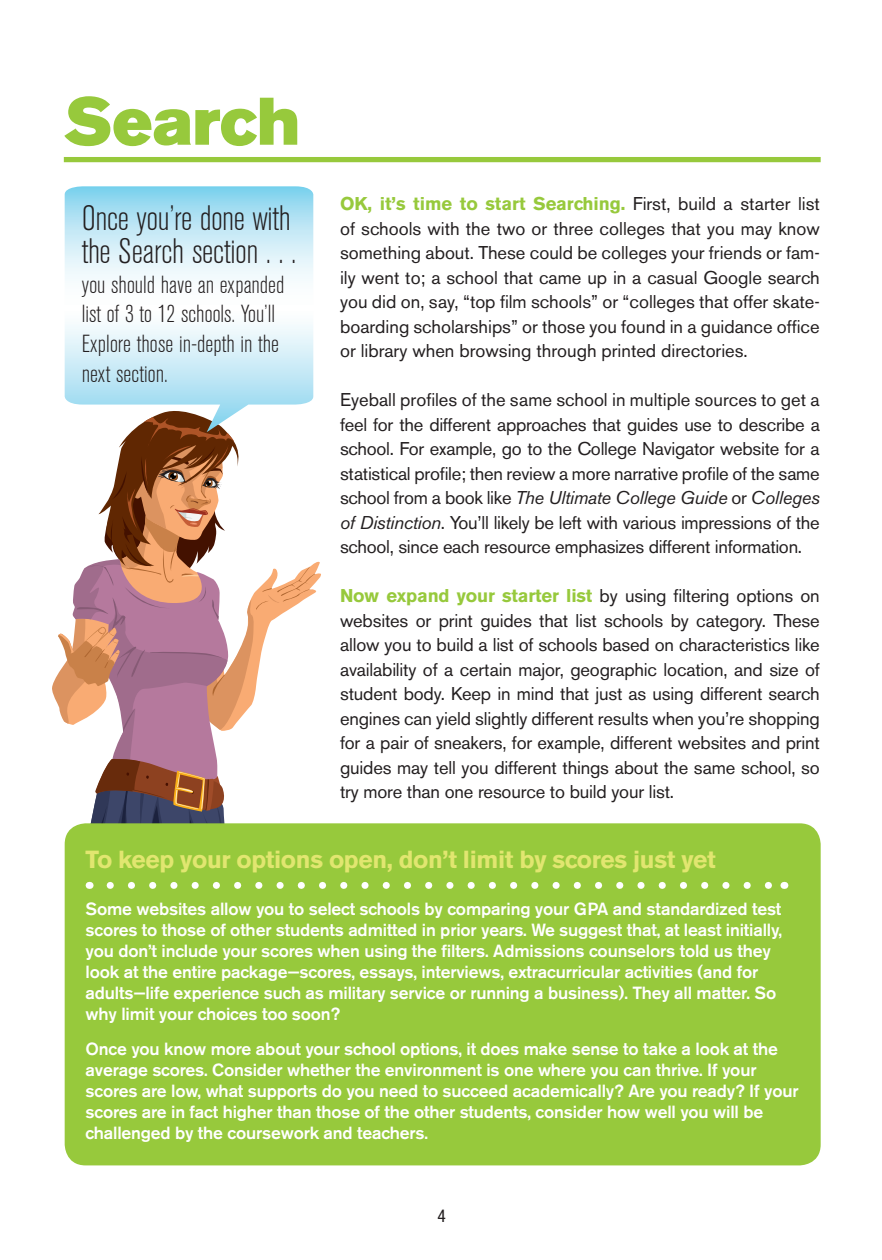
<style>
.page{position:relative;width:882px;height:1260px;background:#fff}
.page>*{position:absolute;margin:0;border:0;box-sizing:border-box;transform-origin:0 0}
.t1{font:66.5px "Akzidenz Grotesk BE Super";color:#97c93c}
.t2{font:300 condensed 35px/33.2px "Akzidenz Grotesk BE";letter-spacing:-.01em;color:#231f20}
.t3{font:300 condensed 24.5px/29.8px "Akzidenz Grotesk BE";color:#231f20}
.t4{font:700 24.5px "Akzidenz Grotesk BE";letter-spacing:-.015em;color:#e1e670}
.t5{font:18.38px/24.5px "Akzidenz Grotesk BE";letter-spacing:-.01em;color:#231f20;text-align:justify}
.t6{font:500 17.5px/21px "Akzidenz Grotesk BE";letter-spacing:-.01em;color:#fff}
.t7{font:condensed 17.5px "Helvetica Neue";color:#231f20}
.s1{font-weight:700;color:#97c93c}
.s2{font-style:italic}
</style>
<div class="page">
<div style="left:64px;top:157px;width:757px;height:5px;background:#97c93c"></div>
<svg style="left:65px;top:186px;width:248px;height:219px"></svg>
<div style="left:65px;top:823px;width:756px;height:342px;background:#97c93c;border-radius:21px"></div>
<svg style="left:52px;top:405px;width:721px;height:485px"></svg>
<h1 class="t1" style="left:64px;top:83px;width:238px">Search</h1>
<h2 class="t2" style="left:82px;top:202px;width:216px">Once you’re done with the Search section . . .</h2>
<h3 class="t3" style="left:82px;top:270px;width:204px">you should have an expanded list of 3 to 12 schools. You’ll<br>Explore those in-depth in the next section.</h3>
<p class="t5" style="left:340px;top:192px;width:481px"><span class="s1">OK, it’s time to start Searching.</span> First, build a starter list of schools with the two or three colleges that you may know something about. These could be colleges your friends or fam&shy;ily went to; a school that came up in a casual Google search you did on, say, “top film schools” or “colleges that offer skate&shy;boarding scholarships” or those you found in a guidance office or library when browsing through printed directories.</p>
<p class="t5" style="left:340px;top:388px;width:481px">Eyeball profiles of the same school in multiple sources to get a feel for the different approaches that guides use to describe a school. For example, go to the College Navigator website for a statistical profile; then review a more narrative profile of the same school from a book like <span class="s2">The Ultimate College Guide</span> or <span class="s2">Colleges of Distinction</span>. You’ll likely be left with various impressions of the school, since each resource emphasizes different information.</p>
<p class="t5" style="left:340px;top:584px;width:481px"><span class="s1">Now expand your starter list</span> by using filtering options on websites or print guides that list schools by category. These allow you to build a list of schools based on characteristics like availability of a certain major, geographic location, and size of student body. Keep in mind that just as using different search engines can yield slightly different results when you’re shopping for a pair of sneakers, for example, different websites and print guides may tell you different things about the same school, so try more than one resource to build your list.</p>
<h3 class="t4" style="left:86px;top:845px;width:632px">To keep your options open, don’t limit by scores just yet</h3>
<p class="t6" style="left:86px;top:898px;width:698px">Some websites allow you to select schools by comparing your GPA and standardized test scores to those of other students admitted in prior years. We suggest that, at least initially, you don’t include your scores when using the filters. Admissions counselors told us they look at the entire package—scores, essays, interviews, extracurricular activities (and for adults—life experience such as military service or running a business). They all matter. So why limit your choices too soon?</p>
<p class="t6" style="left:86px;top:1038px;width:714px">Once you know more about your school options, it does make sense to take a look at the average scores. Consider whether the environment is one where you can thrive. If your scores are low, what supports do you need to succeed academically? Are you ready? If your scores are in fact higher than those of the other students, consider how well you will be challenged by the coursework and teachers.</p>
<p class="t7" style="left:438px;top:1206px;width:10px">4</p>
</div>
